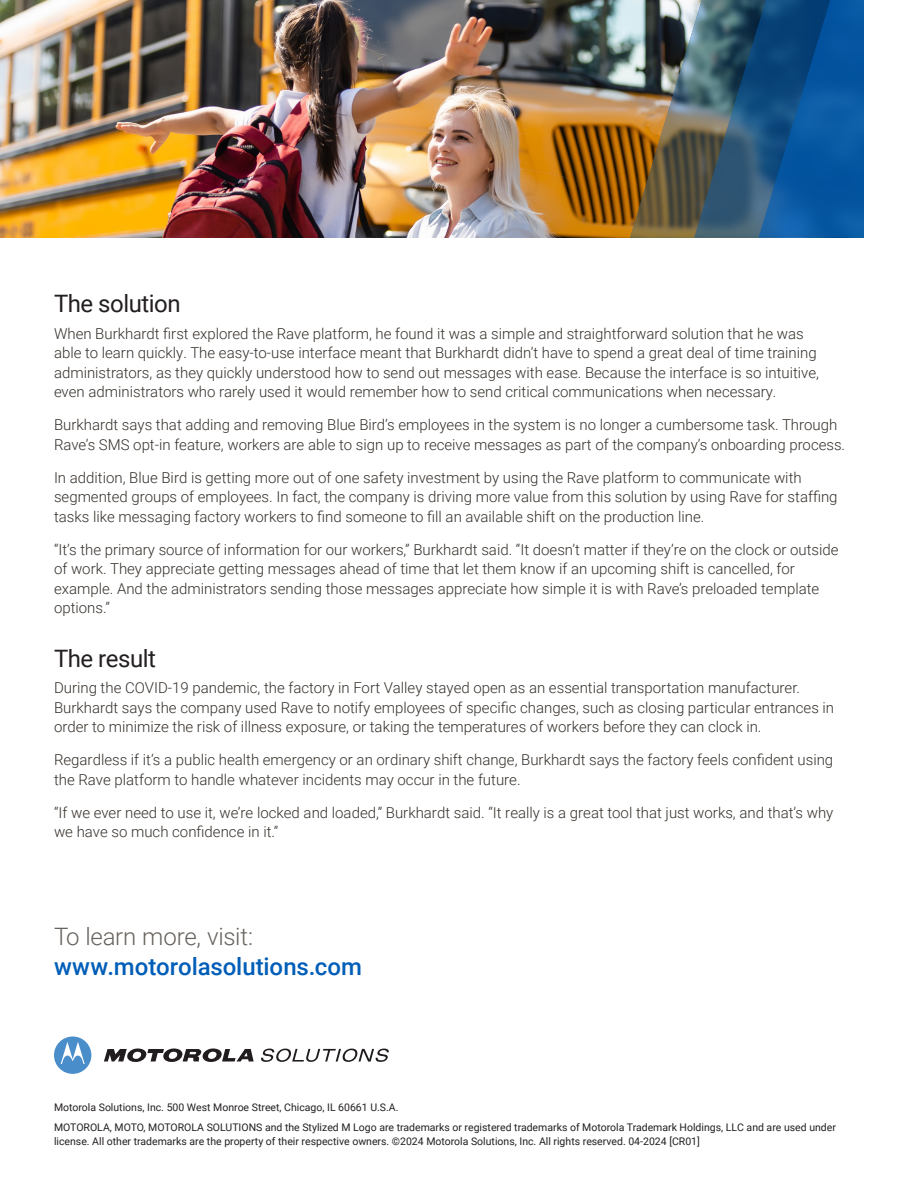
<style>
.page{position:relative;width:918px;height:1188px;background:#fff}
.page>*{position:absolute;margin:0;border:0;box-sizing:border-box;transform-origin:0 0}
.CTA_Copy{font:500 24px/30px "Roboto";letter-spacing:-.005em;color:#005eb8}
.H2_-_Content_Header{font:24px "Roboto";letter-spacing:-.02em;color:#231f20}
.Body_Copy{font:300 15px/19.5px "Roboto";color:#352f2a}
.Footer_Black{font:10.5px/13.5px "Roboto";color:#231f20}
.s1{font-weight:300;color:#67625d}
.s2{font-weight:500;color:#fff}
</style>
<div class="page">
<img style="left:0;top:0;width:630px;height:238px">
<img style="left:630px;top:0;width:64px;height:238px">
<svg style="left:694px;top:0;width:65px;height:238px;background:#3e5e6e"></svg>
<img style="left:759px;top:0;width:105px;height:238px">
<svg style="left:104px;top:1049px;width:150px;height:13px"></svg>
<svg style="left:261px;top:1049px;width:128px;height:13px"></svg>
<div style="left:54px;top:1037px;width:37px;height:37px;background:#498dcb;border-radius:50%"></div>
<svg style="left:61px;top:1042px;width:24px;height:22px"></svg>
<p class="H2_-_Content_Header" style="left:54px;top:287px;width:128px">The solution</p>
<p class="Body_Copy" style="left:54px;top:323px;width:767px">When Burkhardt first explored the Rave platform, he found it was a simple and straightforward solution that he was able to learn quickly. The easy-to-use interface meant that Burkhardt didn’t have to spend a great deal of time training administrators, as they quickly understood how to send out messages with ease. Because the interface is so intuitive, even administrators who rarely used it would remember how to send critical communications when necessary.</p>
<p class="Body_Copy" style="left:54px;top:415px;width:793px">Burkhardt says that adding and removing Blue Bird’s employees in the system is no longer a cumbersome task. Through<br>Rave’s SMS opt-in feature, workers are able to sign up to receive messages as part of the company’s onboarding process.</p>
<p class="Body_Copy" style="left:54px;top:467px;width:785px">In addition, Blue Bird is getting more out of one safety investment by using the Rave platform to communicate with segmented groups of employees. In fact, the company is driving more value from this solution by using Rave for staffing tasks like messaging factory workers to find someone to fill an available shift on the production line.</p>
<p class="Body_Copy" style="left:54px;top:539px;width:786px">“It’s the primary source of information for our workers,” Burkhardt said. “It doesn’t matter if they’re on the clock or outside of work. They appreciate getting messages ahead of time that let them know if an upcoming shift is cancelled, for example. And the administrators sending those messages appreciate how simple it is with Rave’s preloaded template options.”</p>
<p class="H2_-_Content_Header" style="left:54px;top:642px;width:104px">The result</p>
<p class="Body_Copy" style="left:54px;top:678px;width:782px">During the COVID-19 pandemic, the factory in Fort Valley stayed open as an essential transportation manufacturer.<br>Burkhardt says the company used Rave to notify employees of specific changes, such as closing particular entrances in order to minimize the risk of illness exposure, or taking the temperatures of workers before they can clock in.</p>
<p class="Body_Copy" style="left:54px;top:750px;width:781px">Regardless if it’s a public health emergency or an ordinary shift change, Burkhardt says the factory feels confident using the Rave platform to handle whatever incidents may occur in the future.</p>
<p class="Body_Copy" style="left:54px;top:802px;width:781px">“If we ever need to use it, we’re locked and loaded,” Burkhardt said. “It really is a great tool that just works, and that’s why we have so much confidence in it.”</p>
<p class="CTA_Copy" style="left:54px;top:920px;width:310px"><span class="s1">To learn more, visit: </span>www.motorolasolutions.com</p>
<p class="Footer_Black" style="left:54px;top:1100px;width:460px">Motorola Solutions, Inc. 500 West Monroe Street, Chicago, IL 60661 U.S.A. <span class="s2">motorolasolutions.com</span></p>
<p class="Footer_Black" style="left:54px;top:1120px;width:784px">MOTOROLA, MOTO, MOTOROLA SOLUTIONS and the Stylized M Logo are trademarks or registered trademarks of Motorola Trademark Holdings, LLC and are used under license. All other trademarks are the property of their respective owners. ©2024 Motorola Solutions, Inc. All rights reserved. 04-2024 [CR01]</p>
</div>
